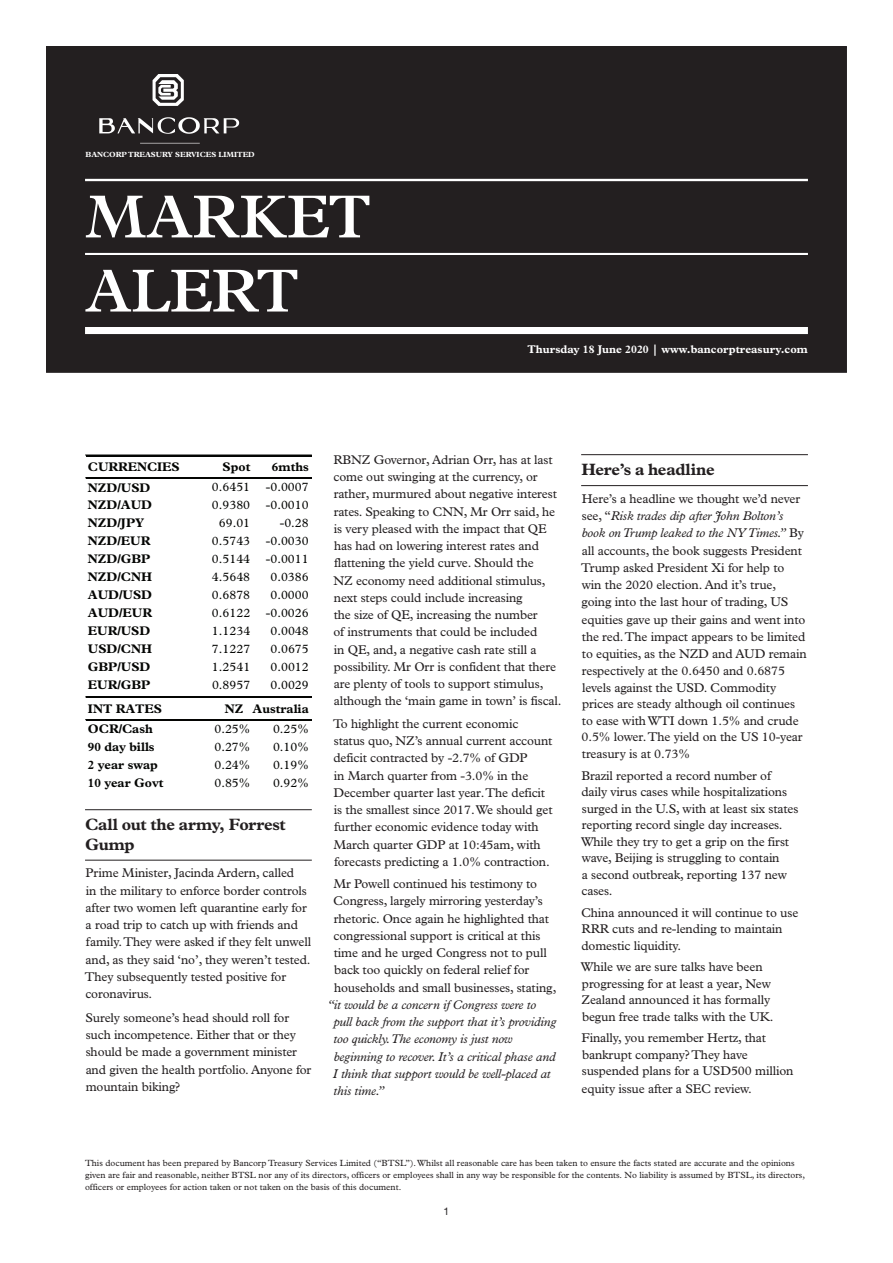
<style>
.page{position:relative;width:893px;height:1263px;background:#fff}
.page>*{position:absolute;margin:0;border:0;box-sizing:border-box;transform-origin:0 0}
.t1{font:600 61.2px/74.1px "Plantin Std";letter-spacing:-.01em;color:#fff}
.t2{font:700 16.5px/19.5px "Plantin Std";letter-spacing:-.015em;color:#231f20}
.t3{font:12.75px/17.2px "Plantin Std";letter-spacing:-.01em;color:#231f20}
.t4{font:italic 12.75px/17.2px "Plantin Std";letter-spacing:-.01em;color:#231f20}
.t5{font:12.45px "Plantin Std";color:#040503}
.t6{font:700 12.45px "Plantin Std";color:#040503}
.t7{font:700 11.25px "Plantin Std";color:#fff}
.t8{font:10.5px "Helvetica Neue LT Std";color:#231f20}
.t9{font:9px/12px "Plantin Std";color:#231f20}
.t10{font:700 7.5px "Plantin Std";color:#fff}
.s1{font-style:italic}
</style>
<div class="page">
<div style="left:47px;top:47px;width:799px;height:325px;background:#231f20"></div>
<div style="left:46px;top:46px;width:801px;height:327px;border:2px solid #231f20"></div>
<hr style="left:85px;top:179px;width:723px;height:2px;background:#fff">
<hr style="left:85px;top:253px;width:723px;height:2px;background:#fff">
<div style="left:85px;top:327px;width:723px;height:7px;background:#fff"></div>
<hr style="left:85px;top:809px;width:227px;height:1px;background:#231f20">
<hr style="left:85px;top:860px;width:227px;height:1px;background:#231f20">
<hr style="left:86px;top:455px;width:225px;height:1px;background:#040503">
<hr style="left:86px;top:477px;width:225px;height:1px;background:#040503">
<hr style="left:86px;top:478px;width:225px;height:1px;background:#040503">
<hr style="left:86px;top:697px;width:225px;height:1px;background:#040503">
<hr style="left:86px;top:719px;width:225px;height:1px;background:#040503">
<hr style="left:86px;top:720px;width:225px;height:1px;background:#040503">
<img style="left:99px;top:75px;width:141px;height:69px">
<hr style="left:581px;top:454px;width:227px;height:1px;background:#231f20">
<hr style="left:581px;top:485px;width:227px;height:1px;background:#231f20">
<p class="t10" style="left:85px;top:150px;width:7px">bancorp</p>
<p class="t10" style="left:128px;top:150px;width:7px">treasury</p>
<p class="t10" style="left:175px;top:150px;width:81px">SERVICES lIMITED</p>
<h1 class="t1" style="left:85px;top:180px;width:288px">MARKET<br>ALERT</h1>
<p class="t7" style="left:527px;top:343px;width:282px">Thursday 18 June 2020 | www.bancorptreasury.com</p>
<p class="t6" style="left:88px;top:459px;width:93px">CURRENCIES</p>
<p class="t6" style="left:223px;top:459px;width:29px">Spot</p>
<p class="t6" style="left:272px;top:459px;width:38px">6mths</p>
<p class="t6" style="left:88px;top:480px;width:64px">NZD/USD</p>
<p class="t5" style="left:212px;top:480px;width:40px">0.6451</p>
<p class="t5" style="left:266px;top:480px;width:44px">-0.0007</p>
<p class="t6" style="left:88px;top:498px;width:66px">NZD/AUD</p>
<p class="t5" style="left:212px;top:498px;width:40px">0.9380</p>
<p class="t5" style="left:266px;top:498px;width:44px">-0.0010</p>
<p class="t6" style="left:88px;top:516px;width:58px">NZD/JPY</p>
<p class="t5" style="left:219px;top:516px;width:33px">69.01</p>
<p class="t5" style="left:280px;top:516px;width:30px">-0.28</p>
<p class="t6" style="left:88px;top:534px;width:64px">NZD/EUR</p>
<p class="t5" style="left:212px;top:534px;width:40px">0.5743</p>
<p class="t5" style="left:266px;top:534px;width:44px">-0.0030</p>
<p class="t6" style="left:88px;top:552px;width:64px">NZD/GBP</p>
<p class="t5" style="left:212px;top:552px;width:40px">0.5144</p>
<p class="t5" style="left:266px;top:552px;width:44px">-0.0011</p>
<p class="t6" style="left:88px;top:570px;width:66px">NZD/CNH</p>
<p class="t5" style="left:212px;top:570px;width:40px">4.5648</p>
<p class="t5" style="left:270px;top:570px;width:40px">0.0386</p>
<p class="t6" style="left:88px;top:588px;width:66px">AUD/USD</p>
<p class="t5" style="left:212px;top:588px;width:40px">0.6878</p>
<p class="t5" style="left:270px;top:588px;width:40px">0.0000</p>
<p class="t6" style="left:88px;top:606px;width:66px">AUD/EUR</p>
<p class="t5" style="left:212px;top:606px;width:40px">0.6122</p>
<p class="t5" style="left:266px;top:606px;width:44px">-0.0026</p>
<p class="t6" style="left:88px;top:623px;width:64px">EUR/USD</p>
<p class="t5" style="left:212px;top:624px;width:40px">1.1234</p>
<p class="t5" style="left:270px;top:624px;width:40px">0.0048</p>
<p class="t6" style="left:88px;top:641px;width:66px">USD/CNH</p>
<p class="t5" style="left:212px;top:642px;width:40px">7.1227</p>
<p class="t5" style="left:271px;top:642px;width:40px">0.0675</p>
<p class="t6" style="left:88px;top:659px;width:64px">GBP/USD</p>
<p class="t5" style="left:212px;top:660px;width:40px">1.2541</p>
<p class="t5" style="left:271px;top:660px;width:40px">0.0012</p>
<p class="t6" style="left:88px;top:677px;width:64px">EUR/GBP</p>
<p class="t5" style="left:212px;top:678px;width:40px">0.8957</p>
<p class="t5" style="left:271px;top:678px;width:40px">0.0029</p>
<p class="t6" style="left:88px;top:701px;width:75px">INT RATES</p>
<p class="t6" style="left:225px;top:701px;width:85px">NZ Australia</p>
<p class="t6" style="left:88px;top:722px;width:66px">OCR/Cash</p>
<p class="t5" style="left:214px;top:722px;width:37px">0.25%</p>
<p class="t5" style="left:273px;top:722px;width:37px">0.25%</p>
<p class="t6" style="left:88px;top:740px;width:68px">90 day bills</p>
<p class="t5" style="left:214px;top:740px;width:37px">0.27%</p>
<p class="t5" style="left:273px;top:740px;width:37px">0.10%</p>
<p class="t6" style="left:88px;top:758px;width:71px">2 year swap</p>
<p class="t5" style="left:214px;top:758px;width:37px">0.24%</p>
<p class="t5" style="left:273px;top:758px;width:37px">0.19%</p>
<p class="t6" style="left:88px;top:776px;width:77px">10 year Govt</p>
<p class="t5" style="left:214px;top:776px;width:37px">0.85%</p>
<p class="t5" style="left:273px;top:776px;width:37px">0.92%</p>
<p class="t2" style="left:85px;top:815px;width:202px">Call out the army, Forrest<br>Gump</p>
<p class="t3" style="left:85px;top:864px;width:228px">Prime Minister, Jacinda Ardern, called<br>in the military to enforce border controls after two women left quarantine early for a road trip to catch up with friends and family. They were asked if they felt unwell and, as they said ‘no’, they weren’t tested.<br>They subsequently tested positive for coronavirus.</p>
<p class="t3" style="left:85px;top:1009px;width:227px">Surely someone’s head should roll for such incompetence. Either that or they should be made a government minister and given the health portfolio. Anyone for mountain biking?</p>
<p class="t3" style="left:333px;top:451px;width:230px">RBNZ Governor, Adrian Orr, has at last come out swinging at the currency, or rather, murmured about negative interest rates. Speaking to CNN, Mr Orr said, he is very pleased with the impact that QE has had on lowering interest rates and flattening the yield curve. Should the<br>NZ economy need additional stimulus, next steps could include increasing<br>the size of QE, increasing the number<br>of instruments that could be included<br>in QE, and, a negative cash rate still a possibility. Mr Orr is confident that there are plenty of tools to support stimulus, although the ‘main game in town’ is fiscal.</p>
<p class="t3" style="left:333px;top:715px;width:221px">To highlight the current economic status quo, NZ’s annual current account deficit contracted by -2.7% of GDP<br>in March quarter from -3.0% in the December quarter last year. The deficit is the smallest since 2017. We should get further economic evidence today with March quarter GDP at 10:45am, with forecasts predicting a 1.0% contraction.</p>
<p class="t3" style="left:333px;top:875px;width:225px">Mr Powell continued his testimony to Congress, largely mirroring yesterday’s rhetoric. Once again he highlighted that congressional support is critical at this time and he urged Congress not to pull back too quickly on federal relief for households and small businesses, stating,</p>
<p class="t4" style="left:333px;top:996px;width:225px;text-indent:-6px">“it would be a concern if Congress were to pull back from the support that it’s providing too quickly.The economy is just now beginning to recover. It’s a critical phase and I think that support would be well-placed at this time.”</p>
<p class="t2" style="left:581px;top:460px;width:135px">Here’s a headline</p>
<p class="t3" style="left:581px;top:490px;width:227px">Here’s a headline we thought we’d never see, “<span class="s1">Risk trades dip after John Bolton’s book on Trump leaked to the NY Times.”</span> By all accounts, the book suggests President Trump asked President Xi for help to win the 2020 election. And it’s true, going into the last hour of trading, US equities gave up their gains and went into the red. The impact appears to be limited to equities, as the NZD and AUD remain respectively at the 0.6450 and 0.6875 levels against the USD. Commodity prices are steady although oil continues to ease with WTI down 1.5% and crude 0.5% lower. The yield on the US 10-year treasury is at 0.73%</p>
<p class="t3" style="left:581px;top:767px;width:219px;line-height:16.5px">Brazil reported a record number of daily virus cases while hospitalizations surged in the U.S, with at least six states reporting record single day increases.<br>While they try to get a grip on the first wave, Beijing is struggling to contain<br>a second outbreak, reporting 137 new cases.</p>
<p class="t3" style="left:581px;top:904px;width:219px;line-height:16.5px">China announced it will continue to use<br>RRR cuts and re-lending to maintain domestic liquidity.</p>
<p class="t3" style="left:581px;top:959px;width:194px;line-height:16.5px">While we are sure talks have been progressing for at least a year, New Zealand announced it has formally begun free trade talks with the UK.</p>
<p class="t3" style="left:581px;top:1030px;width:213px;line-height:16.8px">Finally, you remember Hertz, that bankrupt company? They have suspended plans for a USD500 million equity issue after a SEC review.</p>
<p class="t9" style="left:85px;top:1157px;width:722px">This document has been prepared by Bancorp Treasury Services Limited (“BTSL”). Whilst all reasonable care has been taken to ensure the facts stated are accurate and the opinions given are fair and reasonable, neither BTSL nor any of its directors, officers or employees shall in any way be responsible for the contents. No liability is assumed by BTSL, its directors, officers or employees for action taken or not taken on the basis of this document.</p>
<p class="t8" style="left:444px;top:1205px;width:7px">1</p>
</div>
